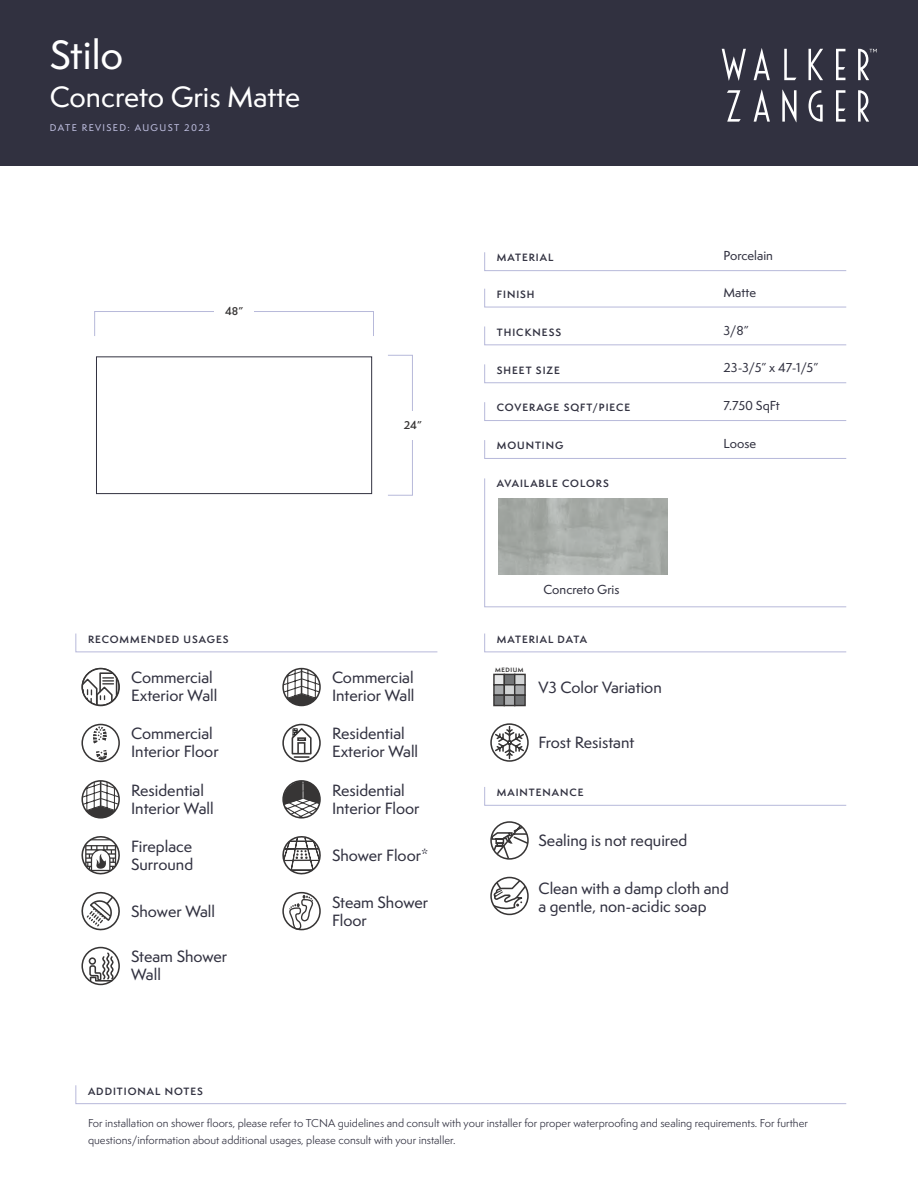
<style>
.page{position:relative;width:918px;height:1188px;background:#fff}
.page>*{position:absolute;margin:0;border:0;box-sizing:border-box;transform-origin:0 0}
.t1{font:500 37.5px "Semplicita Pro";color:#fff}
.t2{font:500 27px "Semplicita Pro";color:#fff}
.t3{font:500 15px/18px "Semplicita Pro";color:#313140}
.t4{font:500 12px "Semplicita Pro";color:#313140}
.t5{font:10.5px/16.5px "Semplicita Pro";color:#313140}
.t6{font:600 10.5px "Semplicita Pro";color:#373535}
.t7{font:600 9.75px "Semplicita Pro";letter-spacing:.1em;color:#313140}
.t8{font:500 9px "Semplicita Pro";letter-spacing:.15em;color:#bfbfe0}
.t9{font:700 5.7px "Semplicita Pro";letter-spacing:.1em;color:#373535}
</style>
<div class="page">
<div style="left:0;top:0;width:918px;height:166px;background:#313140"></div>
<svg style="left:809px;top:49px;width:14px;height:31px"></svg>
<svg style="left:722px;top:49px;width:24px;height:32px"></svg>
<svg style="left:754px;top:48px;width:16px;height:32px"></svg>
<svg style="left:784px;top:49px;width:12px;height:31px"></svg>
<svg style="left:836px;top:49px;width:9px;height:31px"></svg>
<svg style="left:858px;top:90px;width:11px;height:32px"></svg>
<svg style="left:754px;top:90px;width:16px;height:32px"></svg>
<svg style="left:782px;top:90px;width:15px;height:32px"></svg>
<svg style="left:809px;top:90px;width:14px;height:32px"></svg>
<svg style="left:727px;top:90px;width:14px;height:32px"></svg>
<svg style="left:836px;top:90px;width:9px;height:32px"></svg>
<svg style="left:858px;top:49px;width:19px;height:31px"></svg>
<svg style="left:484px;top:252px;width:363px;height:19px"></svg>
<svg style="left:484px;top:326px;width:363px;height:20px"></svg>
<svg style="left:484px;top:402px;width:363px;height:19px"></svg>
<svg style="left:484px;top:288px;width:363px;height:20px"></svg>
<svg style="left:484px;top:364px;width:363px;height:20px"></svg>
<svg style="left:484px;top:440px;width:363px;height:19px"></svg>
<svg style="left:484px;top:633px;width:363px;height:20px"></svg>
<svg style="left:484px;top:787px;width:363px;height:19px"></svg>
<svg style="left:75px;top:633px;width:363px;height:20px"></svg>
<svg style="left:484px;top:478px;width:363px;height:130px"></svg>
<div style="left:494px;top:674px;width:10px;height:11px;background:#e7e8e9"></div>
<div style="left:493px;top:674px;width:12px;height:12px;border:1px solid #373535"></div>
<div style="left:504px;top:674px;width:11px;height:12px;background:#737577;border:1px solid #373535"></div>
<div style="left:494px;top:685px;width:10px;height:10px;background:#aaacae"></div>
<div style="left:493px;top:684px;width:12px;height:12px;border:1px solid #373535"></div>
<div style="left:504px;top:684px;width:11px;height:12px;background:#d2d4d5;border:1px solid #373535"></div>
<div style="left:494px;top:695px;width:10px;height:11px;background:#737577"></div>
<div style="left:493px;top:694px;width:12px;height:12px;border:1px solid #373535"></div>
<div style="left:504px;top:695px;width:11px;height:11px;background:#aaacae"></div>
<div style="left:504px;top:694px;width:11px;height:12px;border:1px solid #373535"></div>
<div style="left:515px;top:674px;width:10px;height:11px;background:#d2d4d5"></div>
<div style="left:514px;top:674px;width:12px;height:12px;border:1px solid #373535"></div>
<div style="left:515px;top:685px;width:10px;height:10px;background:#aaacae"></div>
<div style="left:514px;top:684px;width:12px;height:12px;border:1px solid #373535"></div>
<div style="left:515px;top:695px;width:10px;height:11px;background:#737577"></div>
<div style="left:514px;top:694px;width:12px;height:12px;border:1px solid #373535"></div>
<svg style="left:493px;top:824px;width:33px;height:33px"></svg>
<div style="left:490px;top:821px;width:39px;height:39px;border:2px solid #373535;border-radius:50%"></div>
<svg style="left:83px;top:672px;width:35px;height:33px"></svg>
<div style="left:81px;top:668px;width:39px;height:38px;border:2px solid #373535;border-radius:50%"></div>
<svg style="left:282px;top:724px;width:39px;height:38px"></svg>
<svg style="left:81px;top:836px;width:39px;height:39px"></svg>
<div style="left:81px;top:947px;width:39px;height:38px;border:2px solid #373535;border-radius:50%"></div>
<svg style="left:88px;top:951px;width:28px;height:31px"></svg>
<svg style="left:81px;top:892px;width:39px;height:38px"></svg>
<svg style="left:283px;top:669px;width:37px;height:37px"></svg>
<div style="left:282px;top:668px;width:39px;height:38px;border:2px solid #373535;border-radius:50%"></div>
<svg style="left:84px;top:781px;width:35px;height:35px"></svg>
<div style="left:81px;top:780px;width:39px;height:39px;border:2px solid #373535;border-radius:50%"></div>
<div style="left:81px;top:724px;width:39px;height:38px;border:2px solid #373535;border-radius:50%"></div>
<svg style="left:93px;top:726px;width:14px;height:17px"></svg>
<svg style="left:96px;top:750px;width:11px;height:10px"></svg>
<svg style="left:282px;top:836px;width:39px;height:39px"></svg>
<svg style="left:287px;top:895px;width:28px;height:35px"></svg>
<div style="left:282px;top:892px;width:39px;height:38px;border:2px solid #373535;border-radius:50%"></div>
<svg style="left:284px;top:781px;width:37px;height:35px"></svg>
<div style="left:282px;top:780px;width:39px;height:39px;border:2px solid #373535;border-radius:50%"></div>
<svg style="left:494px;top:726px;width:31px;height:33px"></svg>
<div style="left:490px;top:723px;width:39px;height:39px;border:2px solid #373535;border-radius:50%"></div>
<div style="left:490px;top:877px;width:39px;height:38px;border:2px solid #373535;border-radius:50%"></div>
<svg style="left:491px;top:878px;width:37px;height:33px"></svg>
<div style="left:96px;top:356px;width:276px;height:138px;border:1px solid #313140"></div>
<div style="left:94px;top:311px;width:280px;height:25px;border:1px solid #b7b9da"></div>
<div style="left:214px;top:303px;width:40px;height:16px;background:#fff"></div>
<div style="left:388px;top:355px;width:25px;height:141px;border:1px solid #b7b9da"></div>
<div style="left:384px;top:411px;width:58px;height:29px;background:#fff"></div>
<img style="left:498px;top:499px;width:170px;height:75px">
<svg style="left:75px;top:1085px;width:772px;height:19px"></svg>
<h1 class="t1" style="left:50px;top:28px;width:75px">Stilo</h1>
<h2 class="t2" style="left:50px;top:77px;width:252px">Concreto Gris Matte</h2>
<p class="t8" style="left:50px;top:121px;width:162px">DATE REVISED: AUGUST 2023</p>
<p class="t6" style="left:225px;top:303px;width:20px">48”</p>
<p class="t6" style="left:404px;top:417px;width:20px">24”</p>
<p class="t7" style="left:497px;top:251px;width:58px">MATERIAL</p>
<p class="t7" style="left:497px;top:287px;width:39px">FINISH</p>
<p class="t7" style="left:497px;top:325px;width:66px">THICKNESS</p>
<p class="t7" style="left:497px;top:363px;width:65px">SHEET SIZE</p>
<p class="t7" style="left:497px;top:401px;width:135px">COVERAGE SQFT/PIECE</p>
<p class="t7" style="left:497px;top:439px;width:68px">MOUNTING</p>
<p class="t7" style="left:497px;top:476px;width:113px">AVAILABLE COLORS</p>
<p class="t4" style="left:724px;top:247px;width:51px">Porcelain</p>
<p class="t4" style="left:724px;top:284px;width:34px">Matte</p>
<p class="t4" style="left:724px;top:322px;width:27px">3/8”</p>
<p class="t4" style="left:724px;top:359px;width:96px">23-3/5” x 47-1/5”</p>
<p class="t4" style="left:724px;top:397px;width:58px">7.750 SqFt</p>
<p class="t4" style="left:724px;top:435px;width:34px">Loose</p>
<p class="t7" style="left:88px;top:632px;width:142px">RECOMMENDED USAGES</p>
<p class="t4" style="left:544px;top:581px;width:77px">Concreto Gris</p>
<p class="t7" style="left:497px;top:632px;width:92px">MATERIAL DATA</p>
<p class="t9" style="left:495px;top:665px;width:30px">MEDIUM</p>
<p class="t3" style="left:131px;top:669px;width:88px">Commercial<br>Exterior Wall</p>
<p class="t3" style="left:332px;top:669px;width:84px">Commercial<br>Interior Wall</p>
<p class="t3" style="left:131px;top:725px;width:89px">Commercial<br>Interior Floor</p>
<p class="t3" style="left:538px;top:733px;width:97px">Frost Resistant</p>
<p class="t3" style="left:538px;top:678px;width:125px">V3 Color Variation</p>
<p class="t3" style="left:332px;top:725px;width:88px">Residential<br>Exterior Wall</p>
<p class="t3" style="left:131px;top:781px;width:84px">Residential<br>Interior Wall</p>
<p class="t3" style="left:131px;top:837px;width:64px">Fireplace<br>Surround</p>
<p class="t3" style="left:332px;top:781px;width:89px">Residential<br>Interior Floor</p>
<p class="t3" style="left:332px;top:846px;width:98px">Shower Floor*</p>
<p class="t7" style="left:497px;top:785px;width:88px">MAINTENANCE</p>
<p class="t3" style="left:538px;top:831px;width:150px">Sealing is not required</p>
<p class="t3" style="left:131px;top:902px;width:85px">Shower Wall</p>
<p class="t3" style="left:131px;top:948px;width:98px">Steam Shower<br>Wall</p>
<p class="t3" style="left:332px;top:893px;width:98px">Steam Shower<br>Floor</p>
<p class="t3" style="left:538px;top:879px;width:192px">Clean with a damp cloth and a gentle, non-acidic soap</p>
<p class="t7" style="left:88px;top:1084px;width:117px">ADDITIONAL NOTES</p>
<p class="t5" style="left:88px;top:1115px;width:721px">For installation on shower floors, please refer to TCNA guidelines and consult with your installer for proper waterproofing and sealing requirements. For further questions/information about additional usages, please consult with your installer.</p>
</div>
